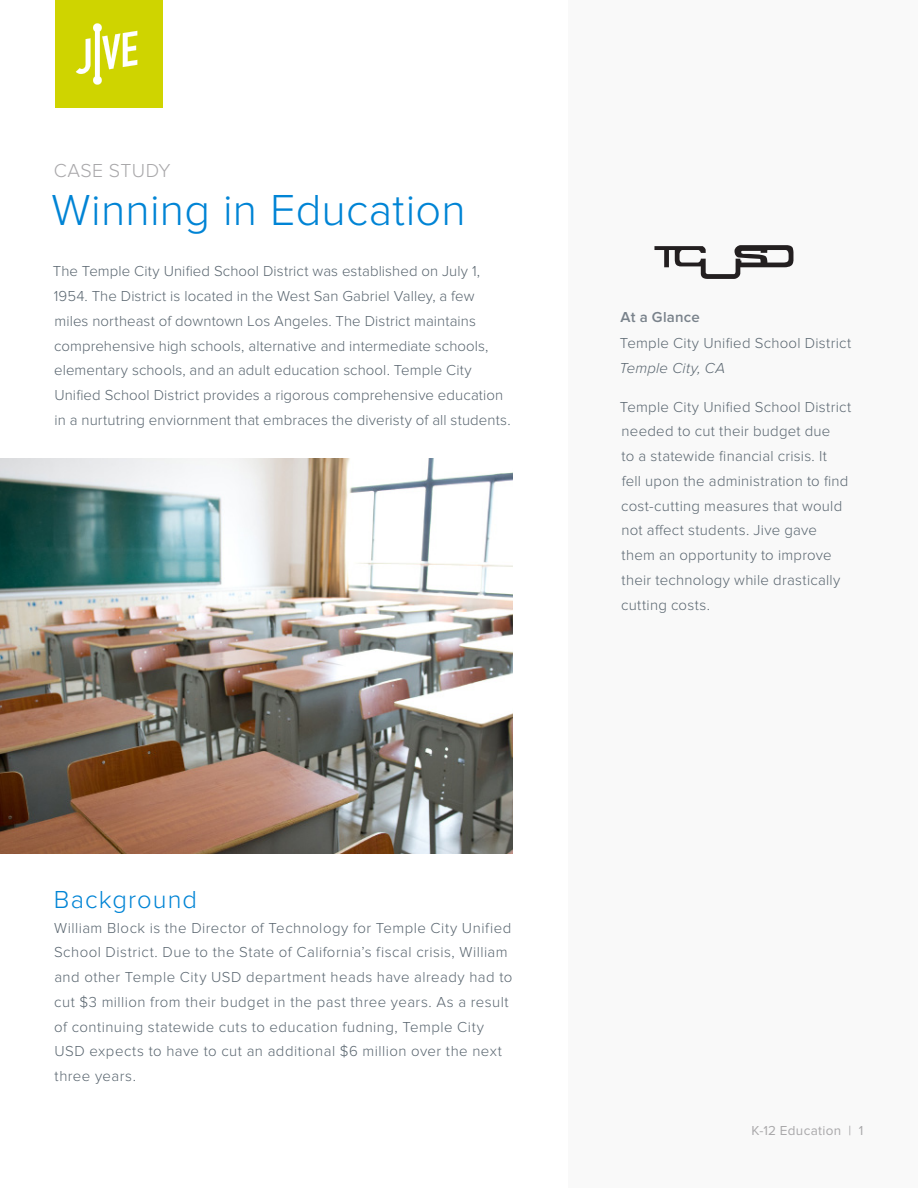
<style>
.page{position:relative;width:918px;height:1188px;background:#fff}
.page>*{position:absolute;margin:0;border:0;box-sizing:border-box;transform-origin:0 0}
.t1{font:300 45px "Proxima Nova";letter-spacing:.005em;color:#0084d5}
.t2{font:300 25.5px "Proxima Nova";letter-spacing:.045em;color:#0084d5}
.t3{font:300 19.5px "Proxima Nova";letter-spacing:.02em;color:#a9a8aa}
.Body{font:300 15px/24.8px "Proxima Nova";letter-spacing:.015em;color:#5a6670}
.Body-2{font:italic 300 15px "Proxima Nova";letter-spacing:.015em;color:#5a6670}
.Sidebar_H1{font:600 15px "Proxima Nova";letter-spacing:.015em;color:#79828b}
.Body-3{font:13.5px "Proxima Nova";letter-spacing:.02em;color:#a9a8aa}
</style>
<div class="page">
<div style="left:569px;top:0;width:349px;height:1188px;background:#f9f9f9"></div>
<div style="left:55px;top:0;width:108px;height:108px;background:#cfd400"></div>
<svg style="left:76px;top:23px;width:61px;height:62px"></svg>
<img style="left:0;top:459px;width:513px;height:394px">
<svg style="left:654px;top:245px;width:140px;height:34px"></svg>
<h2 class="t3" style="left:54px;top:159px;width:118px">CASE STUDY</h2>
<p class="t1" style="left:52px;top:184px;width:416px">Winning in Education</p>
<p class="Body" style="left:53px;top:259px;width:459px">The Temple City Unified School District was established on July 1, 1954. The District is located in the West San Gabriel Valley, a few miles northeast of downtown Los Angeles. The District maintains comprehensive high schools, alternative and intermediate schools, elementary schools, and an adult education school. Temple City Unified School District provides a rigorous comprehensive education in a nurtutring enviornment that embraces the diveristy of all students.</p>
<p class="Sidebar_H1" style="left:621px;top:309px;width:81px">At a Glance</p>
<p class="Body" style="left:620px;top:331px;width:233px">Temple City Unified School District</p>
<p class="Body-2" style="left:619px;top:360px;width:107px">Temple City, CA</p>
<p class="Body" style="left:620px;top:394px;width:233px">Temple City Unified School District needed to cut their budget due<br>to a statewide financial crisis. It<br>fell upon the administration to find cost-cutting measures that would not affect students. Jive gave them an opportunity to improve their technology while drastically cutting costs.</p>
<h1 class="t2" style="left:54px;top:885px;width:145px">Background</h1>
<p class="Body" style="left:54px;top:915px;width:460px">William Block is the Director of Technology for Temple City Unified School District. Due to the State of California’s fiscal crisis, William and other Temple City USD department heads have already had to cut $3 million from their budget in the past three years. As a result of continuing statewide cuts to education fudning, Temple City USD expects to have to cut an additional $6 million over the next three years.</p>
<p class="Body-3" style="left:752px;top:1122px;width:113px">K-12 Education | 1</p>
</div>
